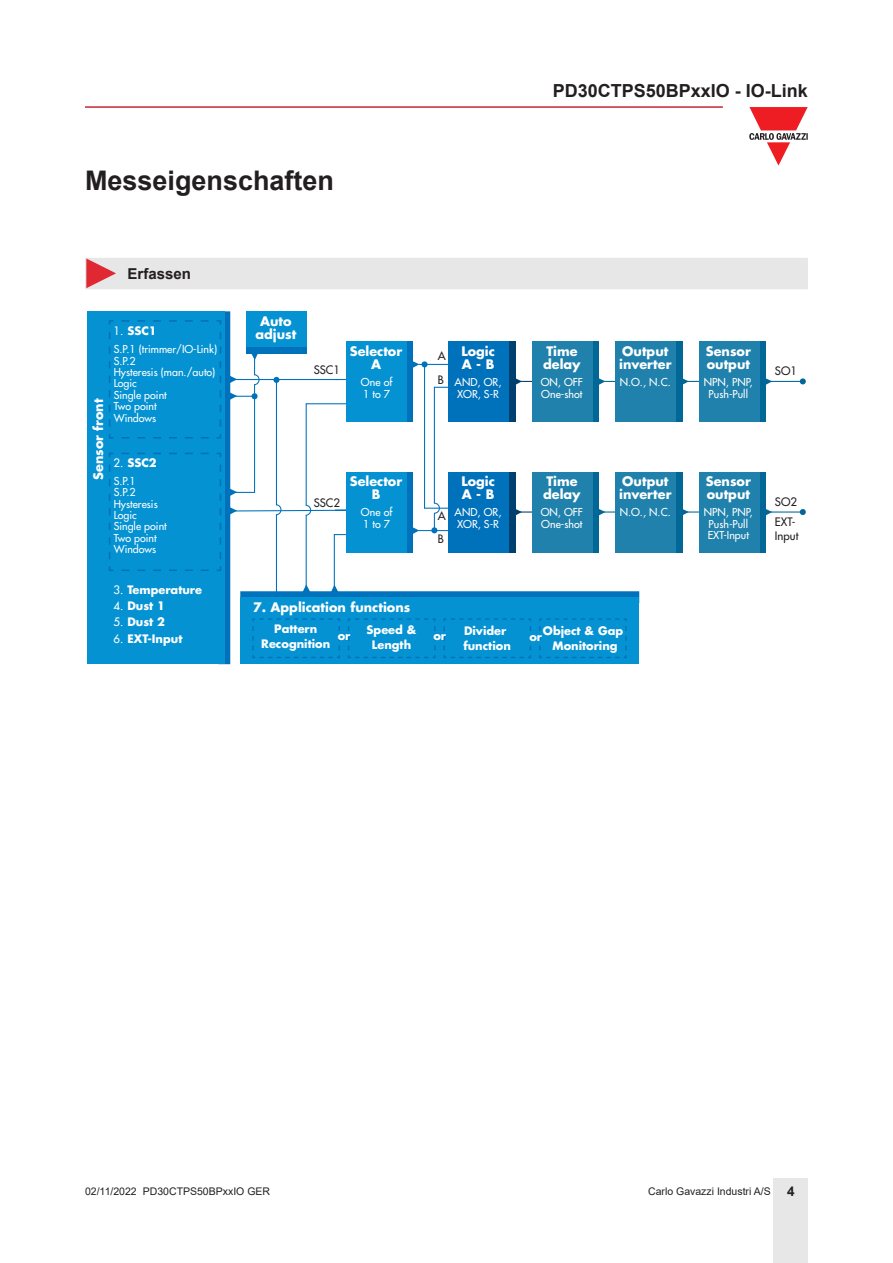
<style>
.page{position:relative;width:893px;height:1263px;background:#fff}
.page>*{position:absolute;margin:0;border:0;box-sizing:border-box;transform-origin:0 0}
.Titolo01{font:700 27px "Arial";color:#231f20}
.t1{font:700 18px "Arial";color:#231f20}
.Titolo03{font:700 15px "Arial";color:#231f20}
.t2{font:700 12.75px/13.5px "Futura Std";color:#fff}
.t3{font:700 11.4px/15px "Futura Std";color:#fff;text-align:center}
.t4{font:500 11.4px/24px "Futura Std";color:#231f20}
.t5{font:500 10.65px/11.4px "Futura Std";color:#fff}
.t6{font:10.5px "Arial";color:#231f20}
.s1{font-weight:500}
.s2{font-weight:700;font-size:13.5px}
</style>
<div class="page">
<hr style="left:85px;top:106px;width:638px;height:2px;background:#c42633">
<div style="left:774px;top:1178px;width:34px;height:85px;background:#e7e7e8"></div>
<svg style="left:749px;top:107px;width:59px;height:59px"></svg>
<div style="left:85px;top:258px;width:723px;height:31px;background:#e7e7e8"></div>
<hr style="left:513px;top:381px;width:31px;height:1px;background:#00406f">
<hr style="left:508px;top:511px;width:31px;height:2px;background:#00406f">
<hr style="left:591px;top:381px;width:31px;height:1px;background:#006797">
<hr style="left:591px;top:511px;width:30px;height:2px;background:#006797">
<hr style="left:679px;top:381px;width:30px;height:1px;background:#006797">
<hr style="left:677px;top:511px;width:31px;height:2px;background:#006797">
<hr style="left:766px;top:381px;width:37px;height:1px;background:#006797">
<svg style="left:800px;top:378px;width:6px;height:6px"></svg>
<hr style="left:766px;top:511px;width:37px;height:2px;background:#006797">
<svg style="left:800px;top:509px;width:6px;height:6px"></svg>
<svg style="left:224px;top:311px;width:6px;height:353px"></svg>
<div style="left:87px;top:311px;width:137px;height:353px;background:#0492d3"></div>
<div style="left:401px;top:341px;width:12px;height:81px;background:#0072bc"></div>
<div style="left:346px;top:341px;width:61px;height:81px;background:#0492d3"></div>
<div style="left:401px;top:472px;width:12px;height:81px;background:#0072bc"></div>
<div style="left:346px;top:472px;width:61px;height:81px;background:#0492d3"></div>
<svg style="left:413px;top:360px;width:36px;height:176px"></svg>
<div style="left:503px;top:341px;width:12px;height:81px;background:#00406f"></div>
<div style="left:449px;top:341px;width:60px;height:81px;background:#0072bc"></div>
<svg style="left:515px;top:377px;width:7px;height:10px"></svg>
<div style="left:503px;top:472px;width:12px;height:81px;background:#00406f"></div>
<div style="left:449px;top:472px;width:60px;height:81px;background:#0072bc"></div>
<svg style="left:515px;top:507px;width:7px;height:10px"></svg>
<div style="left:587px;top:341px;width:12px;height:81px;background:#006797"></div>
<div style="left:532px;top:341px;width:61px;height:81px;background:#2082ac"></div>
<svg style="left:599px;top:378px;width:6px;height:7px"></svg>
<div style="left:587px;top:472px;width:12px;height:81px;background:#006797"></div>
<div style="left:532px;top:472px;width:61px;height:81px;background:#2082ac"></div>
<svg style="left:599px;top:509px;width:6px;height:7px"></svg>
<div style="left:670px;top:341px;width:12px;height:81px;background:#006797"></div>
<div style="left:615px;top:341px;width:61px;height:81px;background:#2082ac"></div>
<svg style="left:682px;top:377px;width:7px;height:10px"></svg>
<div style="left:670px;top:472px;width:12px;height:81px;background:#006797"></div>
<div style="left:615px;top:472px;width:61px;height:81px;background:#2082ac"></div>
<svg style="left:682px;top:507px;width:7px;height:10px"></svg>
<svg style="left:759px;top:341px;width:7px;height:81px"></svg>
<div style="left:699px;top:341px;width:60px;height:81px;background:#2082ac"></div>
<svg style="left:762px;top:377px;width:10px;height:10px"></svg>
<svg style="left:759px;top:472px;width:7px;height:81px"></svg>
<div style="left:699px;top:472px;width:60px;height:81px;background:#2082ac"></div>
<svg style="left:762px;top:507px;width:10px;height:10px"></svg>
<div style="left:240px;top:591px;width:399px;height:12px;background:#0072bc"></div>
<div style="left:240px;top:597px;width:399px;height:67px;background:#0492d3"></div>
<svg style="left:252px;top:618px;width:88px;height:40px"></svg>
<svg style="left:539px;top:618px;width:88px;height:40px"></svg>
<svg style="left:348px;top:618px;width:88px;height:40px"></svg>
<svg style="left:443px;top:618px;width:88px;height:40px"></svg>
<div style="left:246px;top:311px;width:61px;height:36px;background:#0492d3"></div>
<svg style="left:109px;top:319px;width:244px;height:277px"></svg>
<p class="Titolo01" style="left:85px;top:161px;width:251px">Messeigenschaften</p>
<p class="Titolo03" style="left:128px;top:263px;width:65px">Erfassen</p>
<h2 class="t1" style="left:553px;top:78px;width:257px">PD30CTPS50BPxxIO - IO-Link</h2>
<p class="t2" style="left:91px;top:480px;width:83px;rotate:-90deg">Sensor front</p>
<p class="t3" style="left:114px;top:323px;width:45px"><span class="s1">1.</span> SSC1</p>
<p class="t5" style="left:114px;top:344px;width:105px">S.P.1 (trimmer/IO-Link)<br>S.P.2<br>Hysteresis (man./auto)<br>Logic<br>Single point<br>Two point<br>Windows</p>
<p class="t3" style="left:114px;top:455px;width:45px"><span class="s1">2.</span> SSC2</p>
<p class="t5" style="left:114px;top:475px;width:55px">S.P.1<br>S.P.2<br>Hysteresis<br>Logic<br>Single point<br>Two point<br>Windows</p>
<p class="t3" style="left:114px;top:582px;width:90px"><span class="s1">3.</span> Temperature</p>
<p class="t3" style="left:114px;top:598px;width:53px"><span class="s1">4.</span> Dust 1</p>
<p class="t3" style="left:114px;top:614px;width:53px"><span class="s1">5.</span> Dust 2</p>
<p class="t3" style="left:114px;top:631px;width:70px"><span class="s1">6.</span> EXT-Input</p>
<p class="t2" style="left:255px;top:314px;width:42px;text-align:center">Auto adjust</p>
<p class="t4" style="left:314px;top:358px;width:28px">SSC1</p>
<p class="t2" style="left:350px;top:344px;width:54px;text-align:center">Selector<br>A</p>
<p class="t2" style="left:461px;top:344px;width:35px">Logic<br>A - B</p>
<p class="t2" style="left:543px;top:344px;width:39px">Time delay</p>
<p class="t2" style="left:619px;top:344px;width:54px">Output inverter</p>
<p class="t2" style="left:706px;top:344px;width:46px">Sensor output</p>
<p class="t5" style="left:361px;top:377px;width:33px">One of<br>1 to 7</p>
<p class="t5" style="left:455px;top:377px;width:48px">AND, OR,<br>XOR, S-R</p>
<p class="t5" style="left:541px;top:377px;width:44px">ON, OFF<br>One-shot</p>
<p class="t5" style="left:620px;top:377px;width:53px">N.O., N.C.</p>
<p class="t5" style="left:704px;top:377px;width:50px;text-align:center">NPN, PNP,<br>Push-Pull</p>
<p class="t4" style="left:438px;top:344px;width:9px">A<br>B</p>
<p class="t4" style="left:775px;top:359px;width:24px">SO1</p>
<p class="t4" style="left:314px;top:491px;width:28px">SSC2</p>
<p class="t2" style="left:350px;top:474px;width:54px;text-align:center">Selector<br>B</p>
<p class="t2" style="left:461px;top:474px;width:35px">Logic<br>A - B</p>
<p class="t2" style="left:543px;top:474px;width:39px">Time delay</p>
<p class="t2" style="left:619px;top:474px;width:54px">Output inverter</p>
<p class="t2" style="left:706px;top:474px;width:46px">Sensor output</p>
<p class="t5" style="left:361px;top:507px;width:33px">One of<br>1 to 7</p>
<p class="t5" style="left:455px;top:507px;width:48px">AND, OR,<br>XOR, S-R</p>
<p class="t5" style="left:541px;top:507px;width:44px">ON, OFF<br>One-shot</p>
<p class="t5" style="left:620px;top:507px;width:53px">N.O., N.C.</p>
<p class="t5" style="left:704px;top:507px;width:50px;text-align:center">NPN, PNP,<br>Push-Pull<br>EXT-Input</p>
<p class="t4" style="left:438px;top:504px;width:9px;line-height:23.2px">A<br>B</p>
<p class="t4" style="left:775px;top:492px;width:24px;line-height:20px">SO2<br>EXT-</p>
<p class="t4" style="left:775px;top:524px;width:25px">Input</p>
<p class="t2" style="left:253px;top:600px;width:159px">7. Application functions</p>
<p class="t3" style="left:367px;top:622px;width:51px">Speed &amp;<br>Length</p>
<p class="t3" style="left:463px;top:623px;width:49px;text-align:left">Divider function</p>
<p class="t3" style="left:261px;top:621px;width:70px">Pattern<br>Recognition</p>
<p class="t3" style="left:543px;top:623px;width:82px">Object &amp; Gap<br>Monitoring</p>
<p class="t3" style="left:338px;top:628px;width:14px">or</p>
<p class="t3" style="left:433px;top:628px;width:14px">or</p>
<p class="t3" style="left:529px;top:629px;width:14px">or</p>
<p class="t6" style="left:85px;top:1183px;width:187px">02/11/2022 PD30CTPS50BPxxIO GER</p>
<p class="t6" style="left:648px;top:1183px;width:148px">Carlo Gavazzi Industri A/S <span class="s2">4</span></p>
</div>
